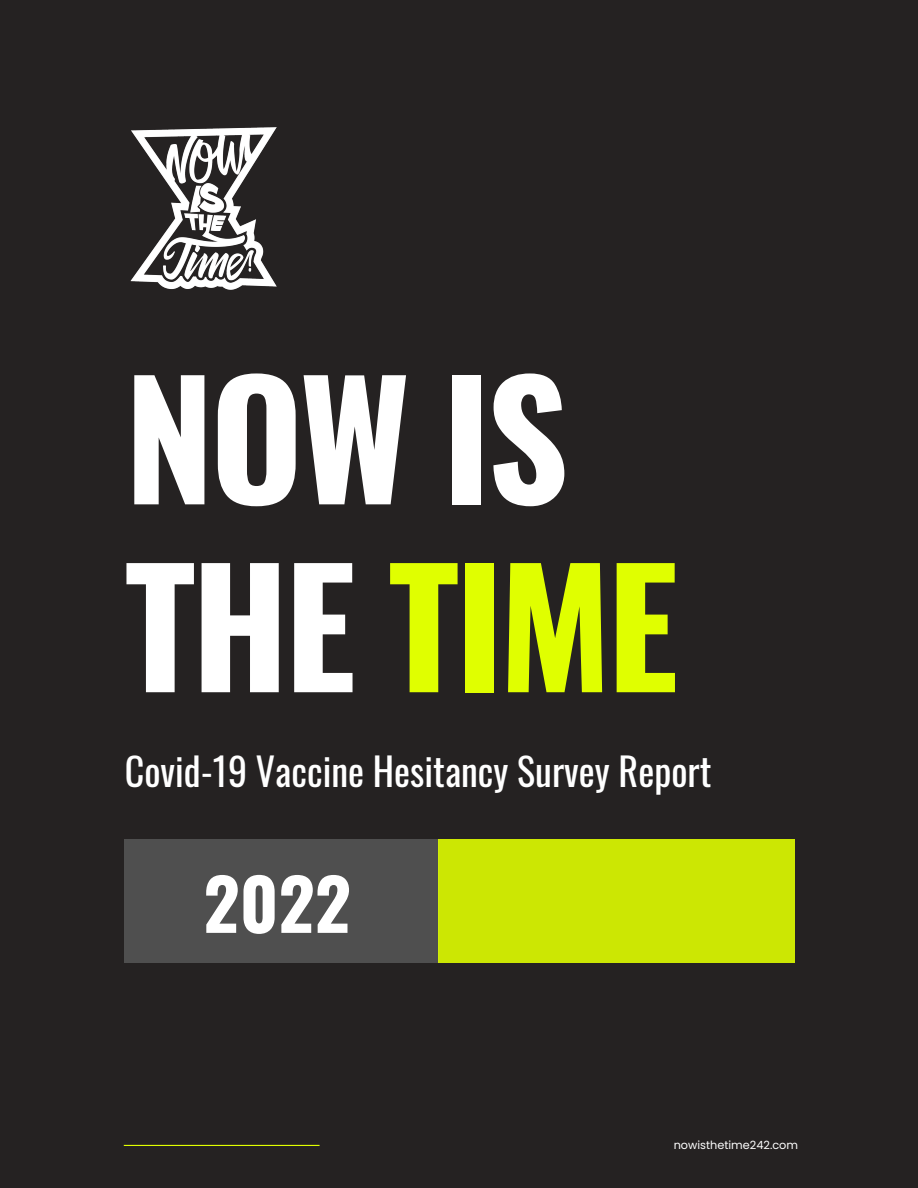
<style>
.page{position:relative;width:918px;height:1188px;background:#252222}
.page>*{position:absolute;margin:0;border:0;box-sizing:border-box;transform-origin:0 0}
.t1{font:700 159.45px/187.8px "Oswald";letter-spacing:-.025em;color:#fff}
.t2{font:700 70.5px "Oswald";color:#fff}
.t3{font:38.1px "Oswald";color:#fff}
.t4{font:11.25px "Poppins";color:#fff}
.s1{color:#e0ff00}
</style>
<div class="page">
<div style="left:124px;top:839px;width:315px;height:124px;background:#555"></div>
<div style="left:438px;top:839px;width:357px;height:124px;background:#cce703"></div>
<hr style="left:124px;top:1145px;width:196px;height:1px;background:#e0ff00">
<img style="left:130px;top:127px;width:147px;height:163px">
<p class="t1" style="left:125px;top:338px;width:555px">NOW IS<br>THE <span class="s1">TIME</span></p>
<p class="t3" style="left:125px;top:741px;width:588px">Covid-19 Vaccine Hesitancy Survey Report</p>
<p class="t2" style="left:203px;top:849px;width:149px">2022</p>
<p class="t4" style="left:674px;top:1137px;width:126px">nowisthetime242.com</p>
</div>
